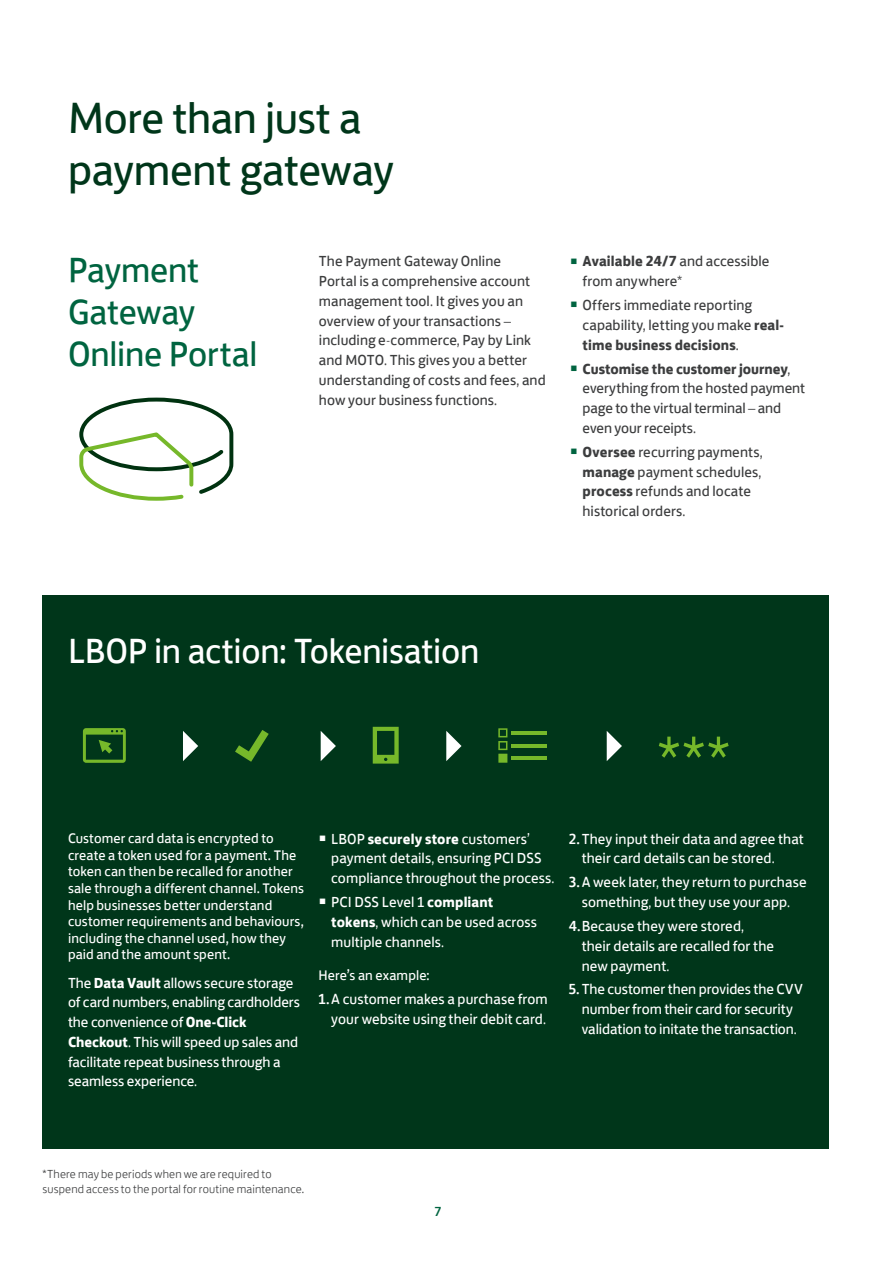
<style>
.page{position:relative;width:893px;height:1263px;background:#fff}
.page>*{position:absolute;margin:0;border:0;box-sizing:border-box;transform-origin:0 0}
.t1{font:45px/51.8px "Lloyds Bank Jack";letter-spacing:-.01em;color:#00361a}
.t2{font:36px/42px "Lloyds Bank Jack";letter-spacing:-.01em;color:#006440}
.t3{font:36px "Lloyds Bank Jack";letter-spacing:-.01em;color:#fff}
.t4{font:15px/19.8px "Lloyds Bank Jack";color:#fff}
.t5{font:15px/19.8px "Lloyds Bank Jack";letter-spacing:.005em;color:#3c3d3e}
.t6{font:14.25px/16.6px "Lloyds Bank Jack";letter-spacing:.01em;color:#fff}
.t7{font:500 13.5px "Lloyds Bank Jack";color:#006440}
.t8{font:300 12px/15.8px "Lloyds Bank Jack";letter-spacing:.015em;color:#3c3d3e}
.s1{font-weight:300}
.s2{font-size:23.1px;color:#006440}
.s3{font-weight:700}
.s4{font-size:23.1px}
.s5{font-weight:500}
</style>
<div class="page">
<svg style="left:79px;top:397px;width:155px;height:104px"></svg>
<div style="left:43px;top:595px;width:786px;height:553px;background:#00361a"></div>
<svg style="left:83px;top:728px;width:43px;height:35px"></svg>
<svg style="left:321px;top:731px;width:15px;height:30px"></svg>
<svg style="left:183px;top:731px;width:15px;height:30px"></svg>
<svg style="left:446px;top:731px;width:15px;height:30px"></svg>
<svg style="left:607px;top:731px;width:15px;height:30px"></svg>
<svg style="left:235px;top:730px;width:34px;height:32px"></svg>
<svg style="left:659px;top:737px;width:70px;height:21px"></svg>
<hr style="left:511px;top:731px;width:36px;height:4px;background:#76b82a">
<hr style="left:511px;top:744px;width:36px;height:4px;background:#76b82a">
<hr style="left:511px;top:756px;width:36px;height:4px;background:#76b82a">
<svg style="left:498px;top:728px;width:9px;height:35px"></svg>
<svg style="left:373px;top:727px;width:26px;height:37px"></svg>
<h1 class="t1" style="left:68px;top:88px;width:327px">More than just a payment gateway</h1>
<h2 class="t2" style="left:68px;top:246px;width:191px">Payment<br>Gateway<br>Online Portal</h2>
<p class="t5" style="left:319px;top:250px;width:228px">The Payment Gateway Online<br>Portal is a comprehensive account management tool<span class="s1">.</span> It gives you an overview of your transactions <span class="s1">– </span>including e<span class="s1">-</span>commerce<span class="s1">,</span> Pay by Link and MOTO<span class="s1">.</span> This gives you a better understanding of costs and fees<span class="s1">,</span> and how your business functions<span class="s1">.</span></p>
<p class="t5" style="left:583px;top:250px;width:188px;text-indent:-13px"><span class="s2">•</span> <span class="s3">Available 24/7</span> and accessible from anywhere<span class="s1">*</span></p>
<p class="t5" style="left:583px;top:294px;width:203px;text-indent:-13px"><span class="s2">•</span> Offers immediate reporting capability<span class="s1">,</span> letting you make <span class="s3">real&shy;time business decisions</span><span class="s1">.</span></p>
<p class="t5" style="left:583px;top:357px;width:224px;text-indent:-13px"><span class="s2">•</span> <span class="s3">Customise the customer journey</span><span class="s1">, </span>everything from the hosted payment page to the virtual terminal <span class="s1">–</span> and even your receipts<span class="s1">.</span></p>
<p class="t5" style="left:583px;top:441px;width:182px;text-indent:-13px"><span class="s2">•</span> <span class="s3">Oversee</span> recurring payments<span class="s1">, </span><span class="s3">manage</span> payment schedules<span class="s1">, </span><span class="s3">process</span> refunds and locate historical orders<span class="s1">.</span></p>
<h2 class="t3" style="left:68px;top:622px;width:413px">LBOP in action: Tokenisation</h2>
<p class="t6" style="left:68px;top:829px;width:238px">Customer card data is encrypted to create a token used for a payment. The token can then be recalled for another sale through a different channel. Tokens help businesses better understand customer requirements and behaviours, including the channel used, how they paid and the amount spent.</p>
<p class="t4" style="left:68px;top:971px;width:234px">The <span class="s3">Data Vault</span> allows secure storage of card numbers<span class="s1">,</span> enabling cardholders the convenience of <span class="s3">One-Click Checkout</span><span class="s1">.</span> This will speed up sales and facilitate repeat business through a seamless experience<span class="s1">.</span></p>
<p class="t4" style="left:331px;top:827px;width:225px;text-indent:-13px"><span class="s4">•</span> LBOP <span class="s3">securely store</span> customers<span class="s1">’ </span>payment details<span class="s1">,</span> ensuring PCI DSS compliance throughout the process<span class="s1">.</span></p>
<p class="t4" style="left:331px;top:891px;width:207px;text-indent:-13px"><span class="s4">•</span> PCI DSS Level 1 <span class="s3">compliant tokens</span><span class="s1">,</span> which can be used across multiple channels<span class="s1">.</span></p>
<p class="t6" style="left:318px;top:966px;width:113px">Here’s an example:</p>
<p class="t4" style="left:318px;top:988px;width:231px;text-align:right"><span class="s5">1.</span> A customer makes a purchase from your website using their debit card<span class="s1">.</span></p>
<p class="t4" style="left:582px;top:827px;width:224px;text-indent:-13px"><span class="s5">2.</span> They input their data and agree that their card details can be stored<span class="s1">.</span></p>
<p class="t4" style="left:569px;top:871px;width:239px;text-align:center"><span class="s5">3.</span> A week later<span class="s1">,</span> they return to purchase something<span class="s1">,</span> but they use your app<span class="s1">.</span></p>
<p class="t4" style="left:582px;top:915px;width:194px;text-indent:-13px"><span class="s5">4.</span> Because they were stored<span class="s1">, </span>their details are recalled for the new payment<span class="s1">.</span></p>
<p class="t4" style="left:569px;top:978px;width:236px;text-align:center"><span class="s5">5.</span> The customer then provides the CVV number from their card for security validation to initate the transaction<span class="s1">.</span></p>
<p class="t8" style="left:43px;top:1164px;width:263px">*There may be periods when we are required to suspend access to the portal for routine maintenance.</p>
<p class="t7" style="left:435px;top:1201px;width:8px">7</p>
</div>
